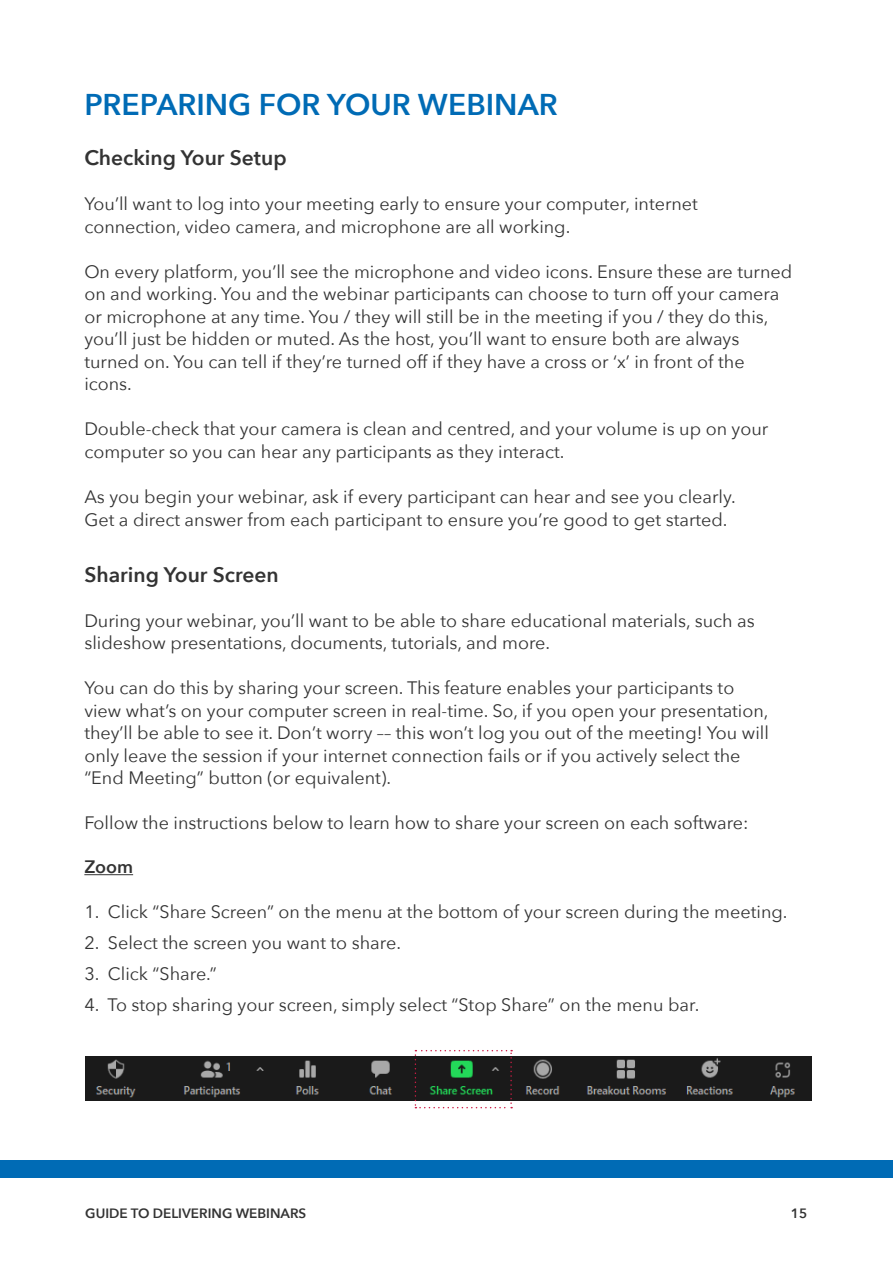
<style>
.page{position:relative;width:893px;height:1263px;background:#fff}
.page>*{position:absolute;margin:0;border:0;box-sizing:border-box;transform-origin:0 0}
.t1{font:600 30px "Avenir Next";color:#006bb5}
.Subhead_1{font:600 21px "Avenir Next";color:#333}
.t2{font:18px/22.5px "Avenir Next";color:#333}
.Sub_2{font:600 18px "Avenir Next";color:#333}
.t3{font:600 13.5px "Avenir Next";color:#333}
</style>
<div class="page">
<div style="left:0;top:1161px;width:893px;height:17px;background:#006bb5"></div>
<hr style="left:84px;top:874px;width:49px;height:1px;background:#333">
<img style="left:85px;top:1056px;width:726px;height:44px">
<svg style="left:415px;top:1050px;width:97px;height:58px"></svg>
<p class="t1" style="left:84px;top:79px;width:475px">PREPARING FOR YOUR WEBINAR</p>
<p class="Subhead_1" style="left:84px;top:140px;width:204px">Checking Your Setup</p>
<p class="t2" style="left:84px;top:192px;width:615px">You’ll want to log into your meeting early to ensure your computer, internet connection, video camera, and microphone are all working.</p>
<p class="t2" style="left:84px;top:260px;width:709px">On every platform, you’ll see the microphone and video icons. Ensure these are turned on and working. You and the webinar participants can choose to turn off your camera or microphone at any time. You / they will still be in the meeting if you / they do this, you’ll just be hidden or muted. As the host, you’ll want to ensure both are always turned on. You can tell if they’re turned off if they have a cross or ‘x’ in front of the icons.</p>
<p class="t2" style="left:84px;top:417px;width:685px">Double-check that your camera is clean and centred, and your volume is up on your computer so you can hear any participants as they interact.</p>
<p class="t2" style="left:84px;top:485px;width:653px">As you begin your webinar, ask if every participant can hear and see you clearly.<br>Get a direct answer from each participant to ensure you’re good to get started.</p>
<p class="Subhead_1" style="left:84px;top:556px;width:196px">Sharing Your Screen</p>
<p class="t2" style="left:84px;top:608px;width:672px">During your webinar, you’ll want to be able to share educational materials, such as slideshow presentations, documents, tutorials, and more.</p>
<p class="t2" style="left:84px;top:676px;width:686px">You can do this by sharing your screen. This feature enables your participants to view what’s on your computer screen in real-time. So, if you open your presentation, they’ll be able to see it. Don’t worry –– this won’t log you out of the meeting! You will only leave the session if your internet connection fails or if you actively select the “End Meeting” button (or equivalent).</p>
<p class="t2" style="left:84px;top:811px;width:666px">Follow the instructions below to learn how to share your screen on each software:</p>
<p class="Sub_2" style="left:84px;top:852px;width:50px">Zoom</p>
<p class="t2" style="left:84px;top:900px;width:705px">1. Click “Share Screen” on the menu at the bottom of your screen during the meeting.</p>
<p class="t2" style="left:84px;top:931px;width:318px">2. Select the screen you want to share.</p>
<p class="t2" style="left:84px;top:962px;width:134px">3. Click “Share.”</p>
<p class="t2" style="left:84px;top:993px;width:616px">4. To stop sharing your screen, simply select “Stop Share” on the menu bar.</p>
<p class="t3" style="left:85px;top:1202px;width:222px">GUIDE TO DELIVERING WEBINARS</p>
<p class="t3" style="left:791px;top:1202px;width:18px">15</p>
</div>
